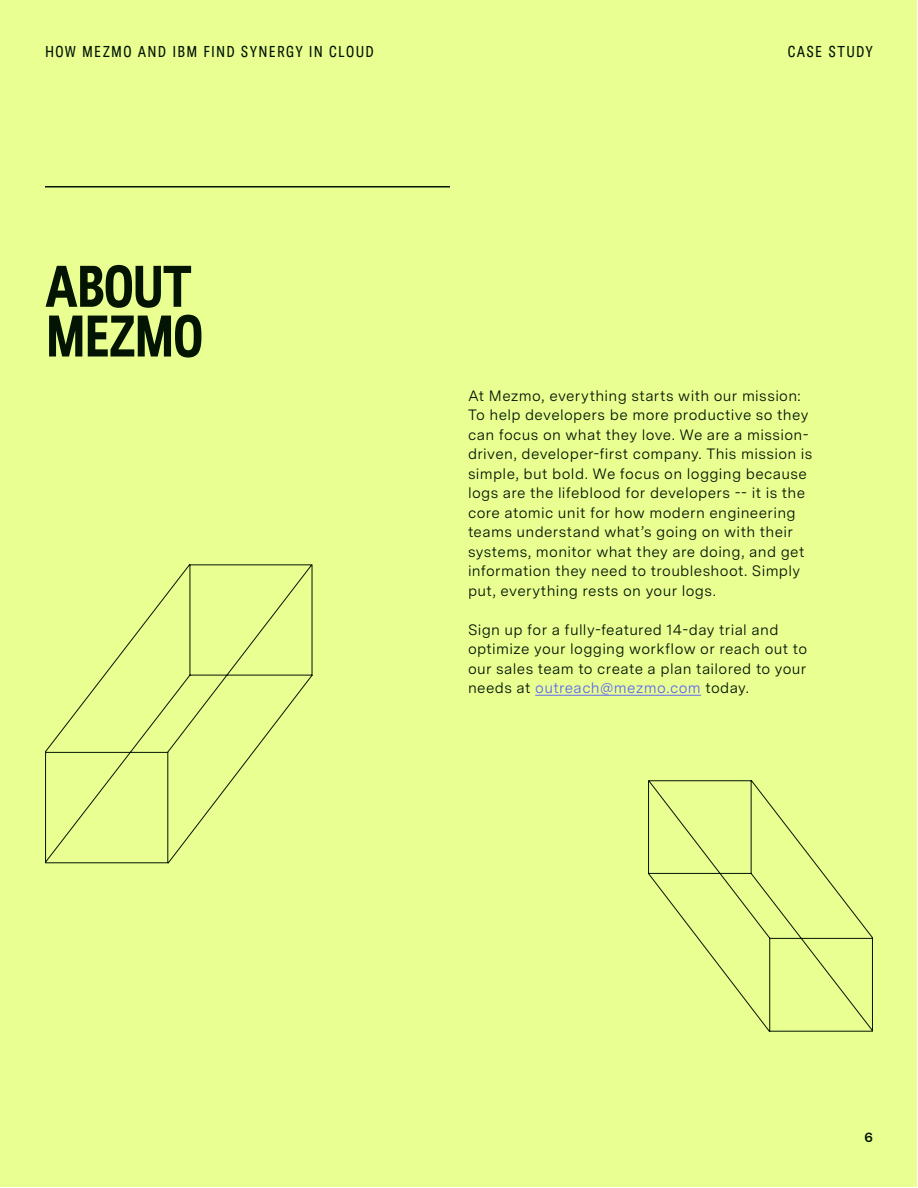
<style>
.page{position:relative;width:918px;height:1188px;background:#fff}
.page>*{position:absolute;margin:0;border:0;box-sizing:border-box;transform-origin:0 0}
.t1{font:700 condensed 58.5px/49.8px "Messina Sans";letter-spacing:-.025em;color:#031403}
.t2{font:condensed 15.75px "Messina Sans";letter-spacing:.08em;color:#031403}
.t3{font:15px/19.5px "Messina Sans";letter-spacing:.025em;color:#031403}
.t4{font:700 13.5px "Messina Sans Mono";color:#031403}
.s1{color:#5f65f5}
</style>
<div class="page">
<div style="left:0;top:0;width:916px;height:1186px;background:#e9ff92"></div>
<hr style="left:535px;top:695px;width:166px;height:1px;background:#5f65f5">
<hr style="left:45px;top:186px;width:405px;height:2px;background:#031403">
<svg style="left:45px;top:564px;width:268px;height:300px"></svg>
<svg style="left:648px;top:780px;width:225px;height:252px"></svg>
<p class="t2" style="left:45px;top:40px;width:330px">HOW MEZMO AND IBM FIND SYNERGY IN CLOUD</p>
<p class="t2" style="left:788px;top:40px;width:87px">CASE STUDY</p>
<h1 class="t1" style="left:45px;top:259px;width:159px">ABOUT<br>MEZMO</h1>
<p class="t3" style="left:468px;top:386px;width:346px">At Mezmo, everything starts with our mission:<br>To help developers be more productive so they can focus on what they love. We are a mission&shy;driven, developer-first company. This mission is simple, but bold. We focus on logging because logs are the lifeblood for developers -- it is the core atomic unit for how modern engineering teams understand what’s going on with their systems, monitor what they are doing, and get information they need to troubleshoot. Simply put, everything rests on your logs.</p>
<p class="t3" style="left:468px;top:620px;width:341px">Sign up for a fully-featured 14-day trial and optimize your logging workflow or reach out to our sales team to create a plan tailored to your needs at <span class="s1">outreach@mezmo.com</span> today.</p>
<p class="t4" style="left:864px;top:1128px;width:10px">6</p>
</div>
